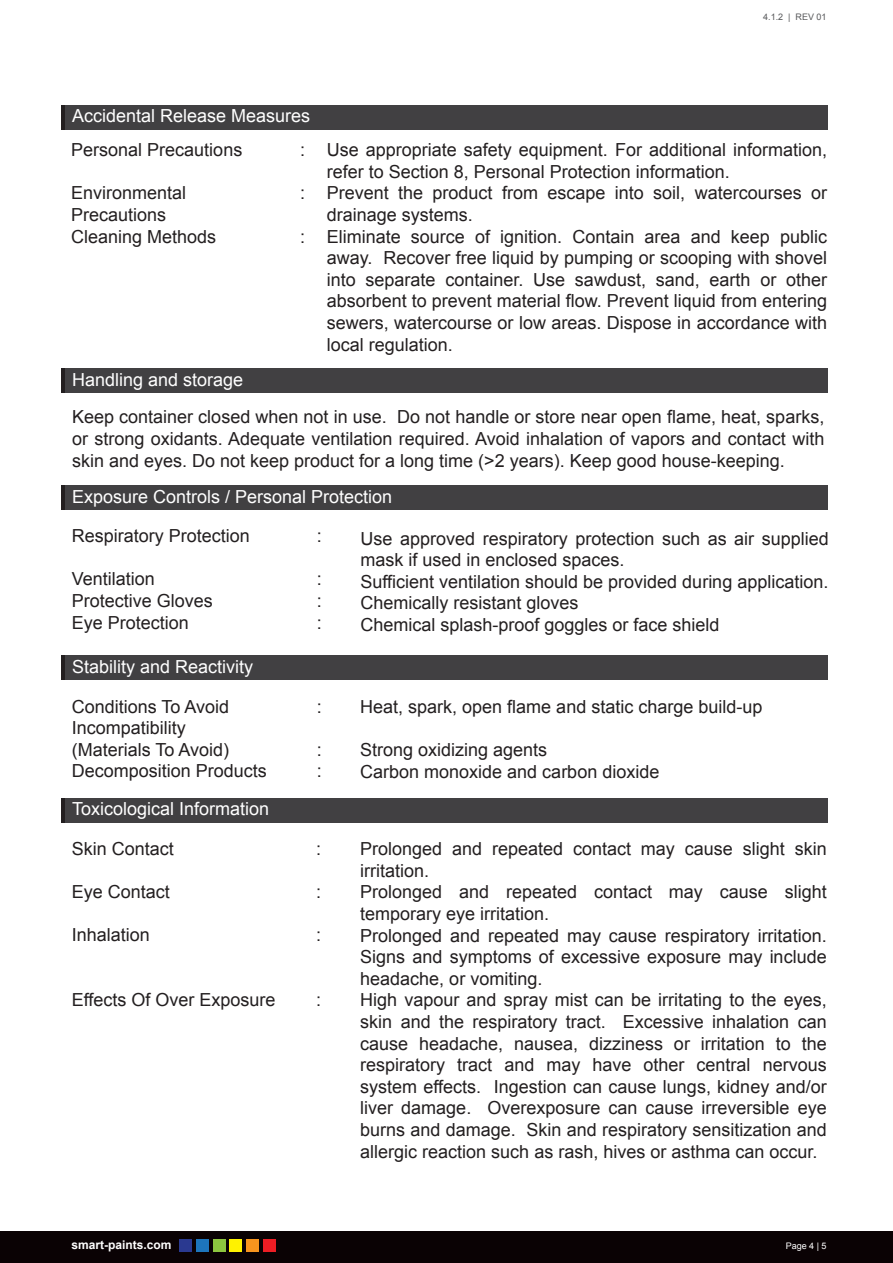
<style>
.page{position:relative;width:893px;height:1263px;background:#fff}
.page>*{position:absolute;margin:0;border:0;box-sizing:border-box;transform-origin:0 0}
.t1{font:18px/21.6px "Arial";color:#231f20}
.t2{font:18px "Arial";color:#fff}
.t3{font:700 12px "Arial";color:#fff}
.t4{font:9px "Arial";color:#58595b}
.t5{font:9px "Arial";color:#fff}
</style>
<div class="page">
<div style="left:0;top:1231px;width:893px;height:32px;background:#0a0204"></div>
<div style="left:179px;top:1239px;width:13px;height:13px;background:#2a3990"></div>
<div style="left:196px;top:1239px;width:13px;height:13px;background:#1d75bc"></div>
<div style="left:213px;top:1239px;width:12px;height:13px;background:#8dc63f"></div>
<div style="left:229px;top:1239px;width:13px;height:13px;background:#fff200"></div>
<div style="left:246px;top:1239px;width:13px;height:13px;background:#f7941e"></div>
<div style="left:263px;top:1239px;width:13px;height:13px;background:#ed1d24"></div>
<div style="left:61px;top:485px;width:766px;height:24px;background:#414042"></div>
<div style="left:61px;top:369px;width:766px;height:24px;background:#414042"></div>
<hr style="left:61px;top:369px;width:4px;height:24px;background:#231f20">
<hr style="left:61px;top:485px;width:4px;height:24px;background:#231f20">
<div style="left:61px;top:656px;width:766px;height:24px;background:#414042"></div>
<div style="left:61px;top:798px;width:766px;height:24px;background:#414042"></div>
<hr style="left:61px;top:656px;width:4px;height:24px;background:#231f20">
<hr style="left:61px;top:798px;width:4px;height:24px;background:#231f20">
<div style="left:61px;top:105px;width:766px;height:24px;background:#414042"></div>
<hr style="left:61px;top:105px;width:4px;height:24px;background:#231f20">
<p class="t4" style="left:763px;top:11px;width:65px">4.1.2 | REV 01</p>
<p class="t2" style="left:72px;top:104px;width:240px">Accidental Release Measures</p>
<p class="t1" style="left:71px;top:139px;width:173px">Personal Precautions</p>
<p class="t1" style="left:71px;top:182px;width:147px">Environmental<br>Precautions<br>Cleaning Methods</p>
<p class="t2" style="left:72px;top:368px;width:173px">Handling and storage</p>
<p class="t1" style="left:300px;top:139px;width:7px">:</p>
<p class="t1" style="left:300px;top:182px;width:7px">:</p>
<p class="t1" style="left:300px;top:226px;width:7px">:</p>
<p class="t1" style="left:327px;top:139px;width:502px">Use appropriate safety equipment. For additional information, refer to Section 8, Personal Protection information.<br>Prevent the product from escape into soil, watercourses or drainage systems.<br>Eliminate source of ignition. Contain area and keep public away. Recover free liquid by pumping or scooping with shovel into separate container. Use sawdust, sand, earth or other absorbent to prevent material flow. Prevent liquid from entering sewers, watercourse or low areas. Dispose in accordance with local regulation.</p>
<p class="t1" style="left:72px;top:406px;width:754px;text-align:justify">Keep container closed when not in use. Do not handle or store near open flame, heat, sparks, or strong oxidants. Adequate ventilation required. Avoid inhalation of vapors and contact with skin and eyes. Do not keep product for a long time (&gt;2 years). Keep good house-keeping.</p>
<p class="t2" style="left:72px;top:484px;width:322px">Exposure Controls / Personal Protection</p>
<p class="t1" style="left:72px;top:525px;width:180px">Respiratory Protection</p>
<p class="t1" style="left:72px;top:568px;width:143px">Ventilation<br>Protective Gloves<br>Eye Protection</p>
<p class="t1" style="left:360px;top:528px;width:470px">Use approved respiratory protection such as air supplied mask if used in enclosed spaces.<br>Sufficient ventilation should be provided during application.<br>Chemically resistant gloves<br>Chemical splash-proof goggles or face shield</p>
<p class="t1" style="left:317px;top:525px;width:7px">:</p>
<p class="t1" style="left:317px;top:568px;width:7px;text-align:justify">: : :</p>
<p class="t2" style="left:72px;top:655px;width:183px">Stability and Reactivity</p>
<p class="t1" style="left:72px;top:696px;width:197px">Conditions To Avoid<br>Incompatibility (Materials To Avoid)<br>Decomposition Products</p>
<p class="t1" style="left:317px;top:696px;width:7px">:</p>
<p class="t1" style="left:317px;top:739px;width:7px">: :</p>
<p class="t2" style="left:72px;top:797px;width:199px">Toxicological Information</p>
<p class="t1" style="left:72px;top:838px;width:104px">Skin Contact</p>
<p class="t1" style="left:72px;top:881px;width:100px">Eye Contact</p>
<p class="t1" style="left:72px;top:924px;width:80px">Inhalation</p>
<p class="t1" style="left:72px;top:989px;width:205px">Effects Of Over Exposure</p>
<p class="t1" style="left:316px;top:838px;width:7px">:</p>
<p class="t1" style="left:316px;top:881px;width:7px">:</p>
<p class="t1" style="left:316px;top:924px;width:7px">:</p>
<p class="t1" style="left:316px;top:989px;width:7px">:</p>
<p class="t1" style="left:360px;top:696px;width:404px">Heat, spark, open flame and static charge build-up</p>
<p class="t1" style="left:360px;top:739px;width:301px">Strong oxidizing agents<br>Carbon monoxide and carbon dioxide</p>
<p class="t1" style="left:360px;top:838px;width:468px">Prolonged and repeated contact may cause slight skin irritation.<br>Prolonged and repeated contact may cause slight temporary eye irritation.<br>Prolonged and repeated may cause respiratory irritation.<br>Signs and symptoms of excessive exposure may include headache, or vomiting.<br>High vapour and spray mist can be irritating to the eyes, skin and the respiratory tract. Excessive inhalation can cause headache, nausea, dizziness or irritation to the respiratory tract and may have other central nervous system effects. Ingestion can cause lungs, kidney and/or liver damage. Overexposure can cause irreversible eye burns and damage. Skin and respiratory sensitization and allergic reaction such as rash, hives or asthma can occur.</p>
<p class="t3" style="left:72px;top:1236px;width:102px">smart-paints.com</p>
<p class="t5" style="left:786px;top:1239px;width:42px">Page 4 | 5</p>
</div>
